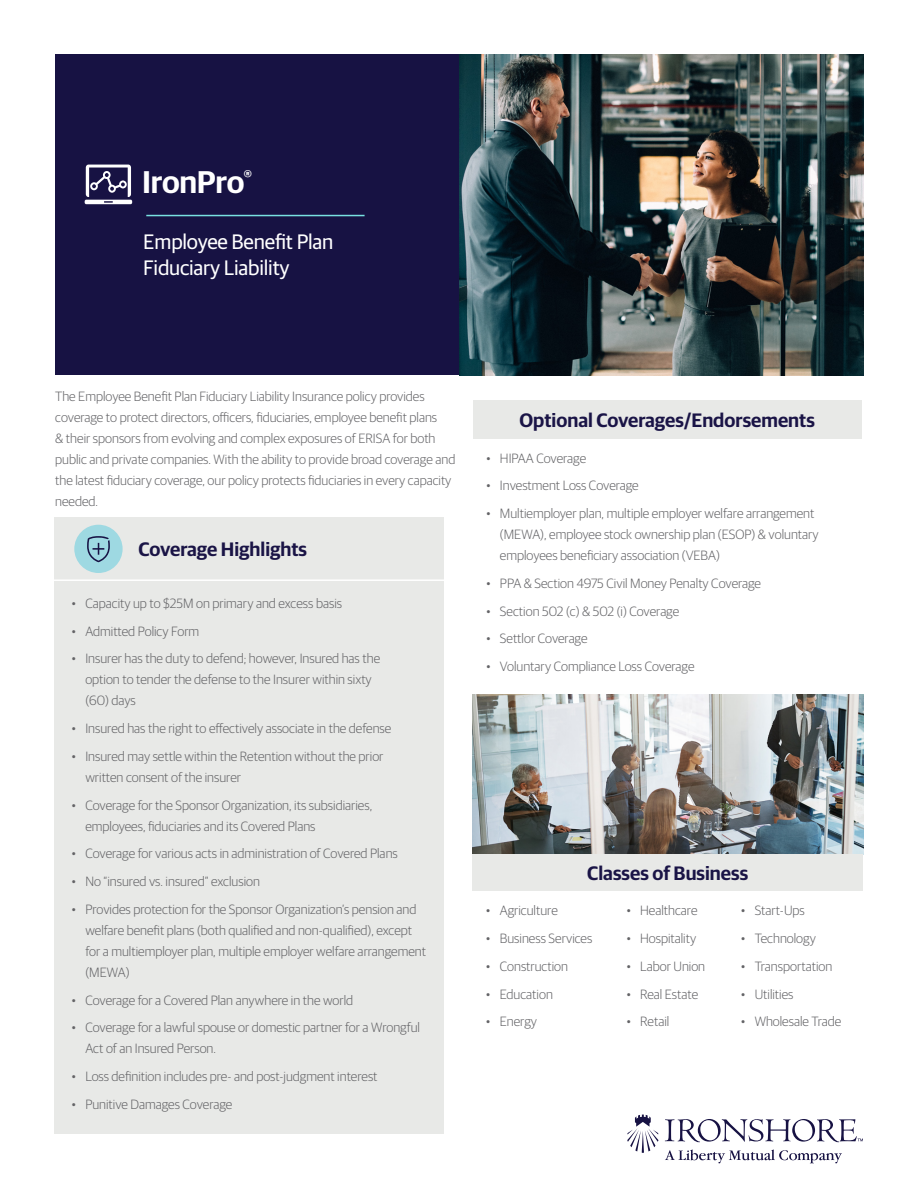
<style>
.page{position:relative;width:918px;height:1188px;background:#fff}
.page>*{position:absolute;margin:0;border:0;box-sizing:border-box;transform-origin:0 0}
.t1{font:600 31.5px "Guardian Sans";letter-spacing:-.01em;color:#fff}
.t2{font:21px/25.2px "Guardian Sans";letter-spacing:-.01em;color:#fff}
.t3{font:600 19.5px "Guardian Sans";color:#1a1446}
.t4{font:300 13.5px/21px "Guardian Sans";color:#636366}
</style>
<div class="page">
<div style="left:54px;top:517px;width:390px;height:617px;background:#e8e9e7"></div>
<img style="left:472px;top:695px;width:391px;height:159px">
<div style="left:55px;top:55px;width:809px;height:320px;background:#171243"></div>
<hr style="left:146px;top:215px;width:219px;height:1px;background:#78e1e1">
<svg style="left:85px;top:165px;width:47px;height:39px"></svg>
<img style="left:460px;top:55px;width:404px;height:320px">
<hr style="left:54px;top:579px;width:390px;height:2px;background:#fff">
<div style="left:74px;top:525px;width:49px;height:48px;background:#9ed9e2;border-radius:50%"></div>
<svg style="left:87px;top:536px;width:23px;height:26px"></svg>
<div style="left:473px;top:400px;width:388px;height:38px;background:#e8e9e7"></div>
<div style="left:473px;top:854px;width:390px;height:37px;background:#e8e9e7"></div>
<svg style="left:665px;top:1150px;width:177px;height:13px"></svg>
<svg style="left:627px;top:1115px;width:31px;height:38px"></svg>
<svg style="left:665px;top:1119px;width:198px;height:23px"></svg>
<p class="t1" style="left:142px;top:159px;width:111px">IronPro<sup>®</sup></p>
<p class="t2" style="left:143px;top:228px;width:192px">Employee Benefit Plan<br>Fiduciary Liability</p>
<p class="t4" style="left:55px;top:385px;width:402px">The Employee Benefit Plan Fiduciary Liability Insurance policy provides coverage to protect directors, officers, fiduciaries, employee benefit plans<br>&amp; their sponsors from evolving and complex exposures of ERISA for both public and private companies. With the ability to provide broad coverage and the latest fiduciary coverage, our policy protects fiduciaries in every capacity needed.</p>
<p class="t3" style="left:138px;top:535px;width:170px">Coverage Highlights</p>
<p class="t4" style="left:72px;top:592px;width:272px">• Capacity up to $25M on primary and excess basis</p>
<p class="t4" style="left:72px;top:620px;width:129px">• Admitted Policy Form</p>
<p class="t4" style="left:85px;top:647px;width:296px;text-indent:-14px">• Insurer has the duty to defend; however, Insured has the option to tender the defense to the Insurer within sixty (60) days</p>
<p class="t4" style="left:72px;top:717px;width:321px">• Insured has the right to effectively associate in the defense</p>
<p class="t4" style="left:85px;top:745px;width:300px;text-indent:-14px">• Insured may settle within the Retention without the prior written consent of the insurer</p>
<p class="t4" style="left:85px;top:794px;width:288px;text-indent:-14px">• Coverage for the Sponsor Organization, its subsidiaries, employees, fiduciaries and its Covered Plans</p>
<p class="t4" style="left:72px;top:842px;width:327px">• Coverage for various acts in administration of Covered Plans</p>
<p class="t4" style="left:72px;top:870px;width:190px">• No “insured vs. insured” exclusion</p>
<p class="t4" style="left:85px;top:898px;width:342px;text-indent:-14px">• Provides protection for the Sponsor Organization’s pension and welfare benefit plans (both qualified and non-qualified), except for a multiemployer plan, multiple employer welfare arrangement (MEWA)</p>
<p class="t4" style="left:72px;top:989px;width:283px">• Coverage for a Covered Plan anywhere in the world</p>
<p class="t4" style="left:85px;top:1016px;width:336px;text-indent:-14px">• Coverage for a lawful spouse or domestic partner for a Wrongful<br>Act of an Insured Person.</p>
<p class="t4" style="left:72px;top:1065px;width:307px">• Loss definition includes pre- and post-judgment interest</p>
<p class="t4" style="left:72px;top:1093px;width:162px">• Punitive Damages Coverage</p>
<p class="t3" style="left:520px;top:406px;width:297px">Optional Coverages/Endorsements</p>
<p class="t4" style="left:486px;top:447px;width:101px">• HIPAA Coverage</p>
<p class="t4" style="left:486px;top:474px;width:154px">• Investment Loss Coverage</p>
<p class="t4" style="left:500px;top:502px;width:320px;text-indent:-14px">• Multiemployer plan, multiple employer welfare arrangement (MEWA), employee stock ownership plan (ESOP) &amp; voluntary employees beneficiary association (VEBA)</p>
<p class="t4" style="left:486px;top:572px;width:276px">• PPA &amp; Section 4975 Civil Money Penalty Coverage</p>
<p class="t4" style="left:486px;top:600px;width:194px">• Section 502 (c) &amp; 502 (i) Coverage</p>
<p class="t4" style="left:486px;top:627px;width:103px">• Settlor Coverage</p>
<p class="t4" style="left:486px;top:655px;width:210px">• Voluntary Compliance Loss Coverage</p>
<p class="t3" style="left:587px;top:859px;width:162px">Classes of Business</p>
<p class="t4" style="left:486px;top:899px;width:73px">• Agriculture</p>
<p class="t4" style="left:486px;top:927px;width:108px">• Business Services</p>
<p class="t4" style="left:486px;top:955px;width:83px">• Construction</p>
<p class="t4" style="left:486px;top:982px;width:68px">• Education</p>
<p class="t4" style="left:486px;top:1010px;width:52px">• Energy</p>
<p class="t4" style="left:627px;top:899px;width:72px">• Healthcare</p>
<p class="t4" style="left:627px;top:927px;width:71px">• Hospitality</p>
<p class="t4" style="left:627px;top:955px;width:80px">• Labor Union</p>
<p class="t4" style="left:627px;top:982px;width:73px">• Real Estate</p>
<p class="t4" style="left:627px;top:1010px;width:44px">• Retail</p>
<p class="t4" style="left:741px;top:899px;width:65px">• Start-Ups</p>
<p class="t4" style="left:741px;top:927px;width:76px">• Technology</p>
<p class="t4" style="left:741px;top:955px;width:93px">• Transportation</p>
<p class="t4" style="left:741px;top:982px;width:54px">• Utilities</p>
<p class="t4" style="left:741px;top:1010px;width:102px">• Wholesale Trade</p>
</div>
